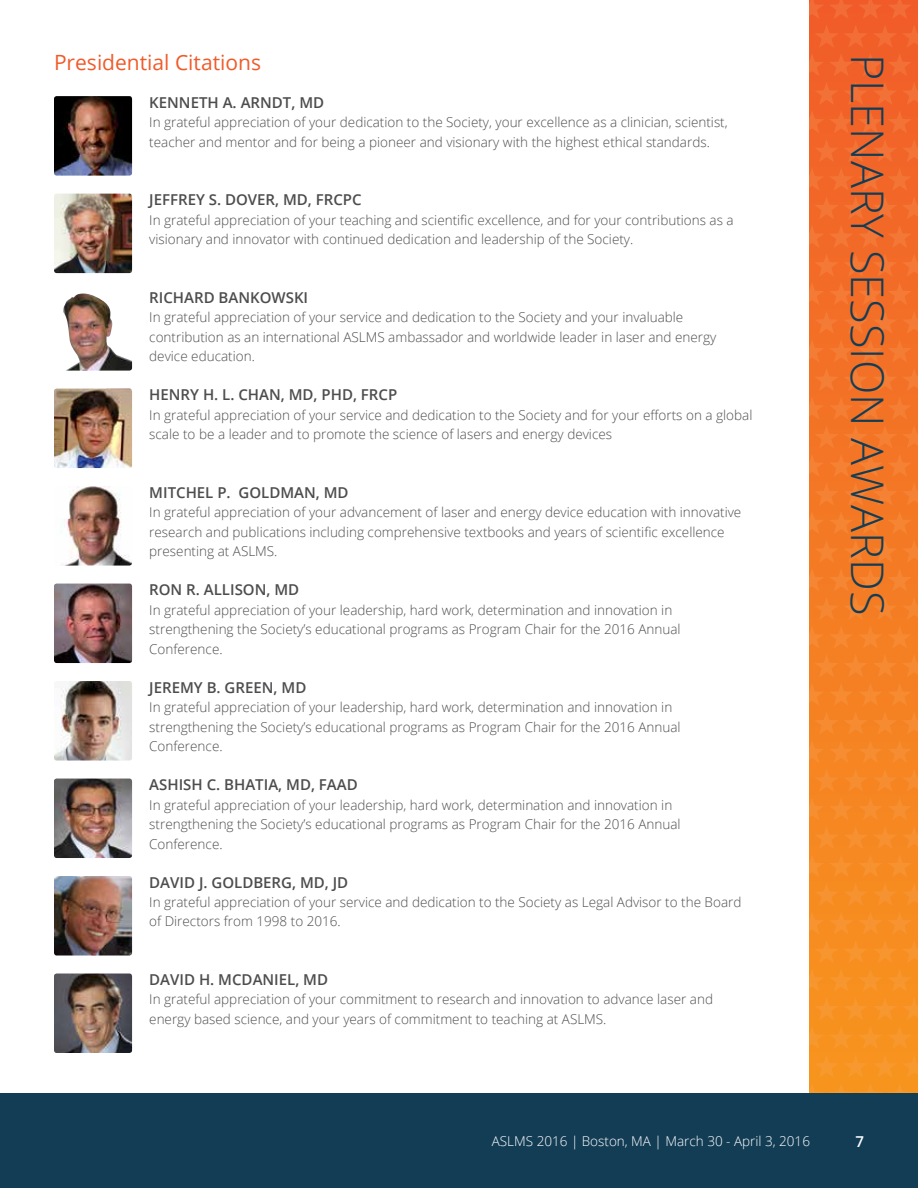
<style>
.page{position:relative;width:918px;height:1188px;background:#fff}
.page>*{position:absolute;margin:0;border:0;box-sizing:border-box;transform-origin:0 0}
.t1{font:300 45px "Open Sans";color:#133d55}
.t2{font:21px "Open Sans";color:#f15a29}
.t3{font:600 15px "Open Sans";color:#4d4d4f}
.t4{font:600 15px "Open Sans";color:#fff}
.t5{font:300 13.5px/19.5px "Open Sans";color:#4d4d4f}
.t6{font:300 13.5px "Open Sans";color:#fff}
</style>
<div class="page">
<svg style="left:809px;top:76px;width:109px;height:950px;background:#f47923"></svg>
<svg style="left:809px;top:311px;width:109px;height:51px;background:#f37229"></svg>
<svg style="left:809px;top:368px;width:109px;height:23px;background:#f3742a"></svg>
<svg style="left:809px;top:397px;width:109px;height:51px;background:#f37628"></svg>
<svg style="left:809px;top:454px;width:109px;height:80px;background:#f47928"></svg>
<svg style="left:809px;top:540px;width:109px;height:51px;background:#f47d27"></svg>
<svg style="left:809px;top:597px;width:109px;height:23px;background:#f47f27"></svg>
<svg style="left:809px;top:626px;width:109px;height:51px;background:#f58126"></svg>
<svg style="left:809px;top:683px;width:109px;height:80px;background:#f58425"></svg>
<svg style="left:809px;top:769px;width:109px;height:51px;background:#f68725"></svg>
<svg style="left:809px;top:826px;width:109px;height:51px;background:#f68a24"></svg>
<svg style="left:809px;top:883px;width:109px;height:80px;background:#f68d23"></svg>
<svg style="left:809px;top:969px;width:109px;height:51px;background:#f79123"></svg>
<svg style="left:809px;top:1026px;width:109px;height:68px;background:#f39222"></svg>
<svg style="left:809px;top:0;width:109px;height:76px;background:#f1612b"></svg>
<svg style="left:809px;top:82px;width:109px;height:80px;background:#f2662b"></svg>
<svg style="left:809px;top:168px;width:109px;height:51px;background:#f26a2a"></svg>
<svg style="left:809px;top:225px;width:109px;height:80px;background:#f26e2a"></svg>
<div style="left:0;top:1094px;width:918px;height:94px;background:#133d55"></div>
<img style="left:54px;top:96px;width:78px;height:80px">
<img style="left:54px;top:194px;width:78px;height:79px">
<img style="left:63px;top:294px;width:69px;height:77px">
<img style="left:54px;top:389px;width:78px;height:79px">
<img style="left:62px;top:486px;width:70px;height:80px">
<img style="left:54px;top:584px;width:78px;height:79px">
<img style="left:54px;top:681px;width:78px;height:80px">
<img style="left:54px;top:779px;width:78px;height:79px">
<img style="left:54px;top:876px;width:78px;height:80px">
<img style="left:54px;top:974px;width:78px;height:79px">
<p class="t2" style="left:54px;top:48px;width:209px">Presidential Citations</p>
<p class="t3" style="left:149px;top:92px;width:176px">KENNETH A. ARNDT, MD</p>
<p class="t5" style="left:149px;top:112px;width:580px">In grateful appreciation of your dedication to the Society, your excellence as a clinician, scientist, teacher and mentor and for being a pioneer and visionary with the highest ethical standards.</p>
<p class="t3" style="left:149px;top:189px;width:214px">JEFFREY S. DOVER, MD, FRCPC</p>
<p class="t5" style="left:149px;top:210px;width:586px">In grateful appreciation of your teaching and scientific excellence, and for your contributions as a visionary and innovator with continued dedication and leadership of the Society.</p>
<p class="t3" style="left:149px;top:287px;width:160px">RICHARD BANKOWSKI</p>
<p class="t5" style="left:149px;top:307px;width:569px">In grateful appreciation of your service and dedication to the Society and your invaluable contribution as an international ASLMS ambassador and worldwide leader in laser and energy device education.</p>
<p class="t3" style="left:149px;top:384px;width:249px">HENRY H. L. CHAN, MD, PHD, FRCP</p>
<p class="t5" style="left:149px;top:405px;width:605px">In grateful appreciation of your service and dedication to the Society and for your efforts on a global scale to be a leader and to promote the science of lasers and energy devices</p>
<p class="t3" style="left:149px;top:482px;width:201px">MITCHEL P. GOLDMAN, MD</p>
<p class="t5" style="left:149px;top:502px;width:594px">In grateful appreciation of your advancement of laser and energy device education with innovative research and publications including comprehensive textbooks and years of scientific excellence presenting at ASLMS.</p>
<p class="t3" style="left:149px;top:579px;width:151px">RON R. ALLISON, MD</p>
<p class="t5" style="left:149px;top:600px;width:533px">In grateful appreciation of your leadership, hard work, determination and innovation in strengthening the Society’s educational programs as Program Chair for the 2016 Annual<br>Conference.</p>
<p class="t3" style="left:149px;top:677px;width:159px">JEREMY B. GREEN, MD</p>
<p class="t5" style="left:149px;top:697px;width:533px">In grateful appreciation of your leadership, hard work, determination and innovation in strengthening the Society’s educational programs as Program Chair for the 2016 Annual<br>Conference.</p>
<p class="t3" style="left:149px;top:774px;width:210px">ASHISH C. BHATIA, MD, FAAD</p>
<p class="t5" style="left:149px;top:795px;width:533px">In grateful appreciation of your leadership, hard work, determination and innovation in strengthening the Society’s educational programs as Program Chair for the 2016 Annual<br>Conference.</p>
<p class="t3" style="left:149px;top:872px;width:200px">DAVID J. GOLDBERG, MD, JD</p>
<p class="t5" style="left:149px;top:892px;width:594px">In grateful appreciation of your service and dedication to the Society as Legal Advisor to the Board of Directors from 1998 to 2016.</p>
<p class="t3" style="left:149px;top:969px;width:180px">DAVID H. MCDANIEL, MD</p>
<p class="t5" style="left:149px;top:989px;width:565px">In grateful appreciation of your commitment to research and innovation to advance laser and energy based science, and your years of commitment to teaching at ASLMS.</p>
<p class="t1" style="left:898px;top:54px;width:563px;rotate:90deg">PLENARY SESSION AWARDS</p>
<p class="t6" style="left:492px;top:1132px;width:320px">ASLMS 2016 | Boston, MA | March 30 - April 3, 2016</p>
<p class="t4" style="left:855px;top:1131px;width:10px">7</p>
</div>
